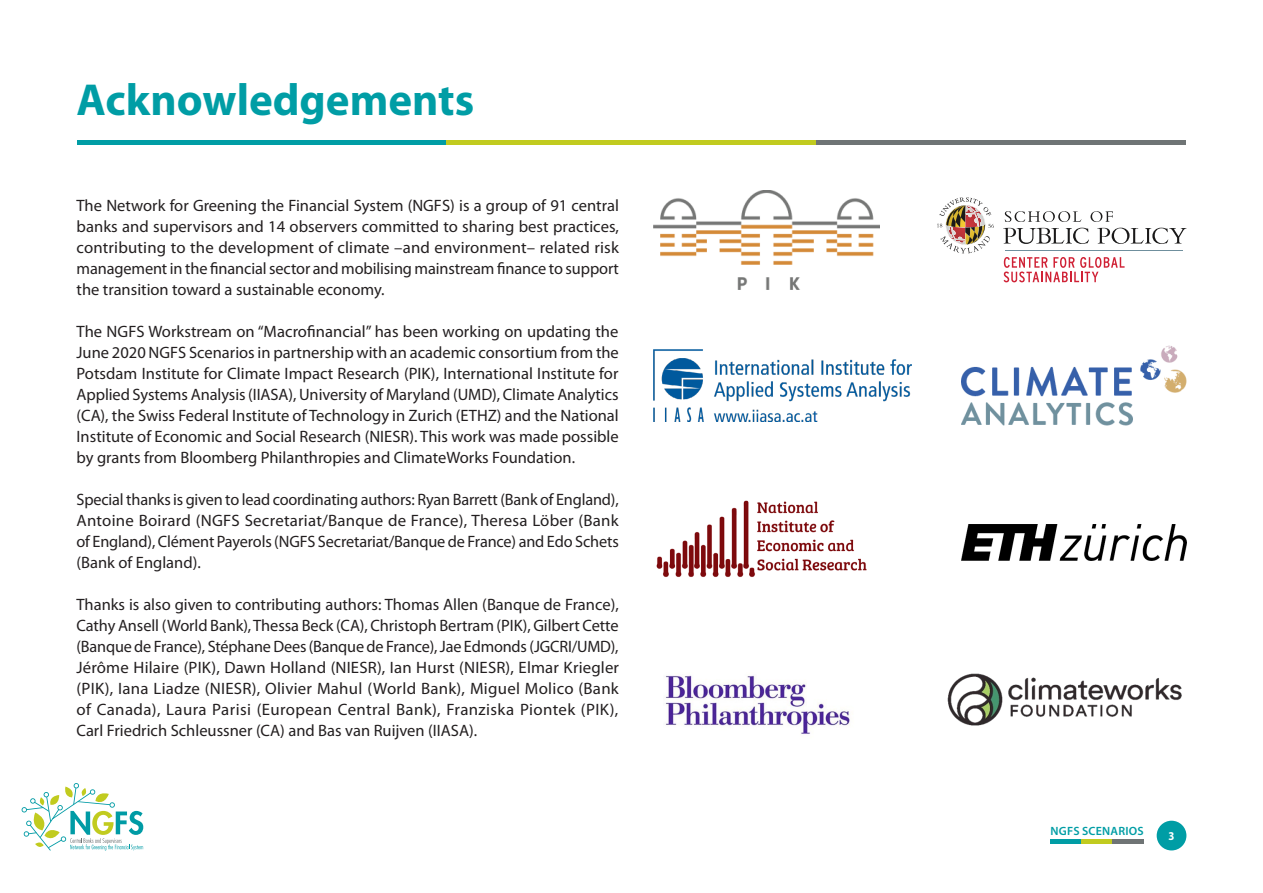
<style>
.page{position:relative;width:1263px;height:893px;background:#fff}
.page>*{position:absolute;margin:0;border:0;box-sizing:border-box;transform-origin:0 0}
.t1{font:700 45px "Myriad Pro";color:#009da5}
.t2{font:16.5px/21px "Myriad Pro";color:#231f20;text-align:justify}
.t3{font:600 12px "Myriad Pro";letter-spacing:.02em;color:#009da5}
.t4{font:700 12px "Myriad Pro";color:#fff;scale:.9 1}
</style>
<div class="page">
<hr style="left:1050px;top:840px;width:31px;height:4px;background:#009da5">
<hr style="left:1081px;top:840px;width:32px;height:4px;background:#c1cb1f">
<hr style="left:1113px;top:840px;width:31px;height:4px;background:#6f7475">
<div style="left:1157px;top:821px;width:29px;height:29px;background:#009da5;border-radius:50%"></div>
<svg style="left:21px;top:783px;width:122px;height:67px"></svg>
<div style="left:77px;top:140px;width:369px;height:5px;background:#009da5"></div>
<div style="left:446px;top:140px;width:370px;height:5px;background:#c1cb1f"></div>
<div style="left:816px;top:140px;width:370px;height:5px;background:#6f7475"></div>
<img style="left:654px;top:349px;width:257px;height:72px">
<img style="left:961px;top:345px;width:225px;height:80px">
<img style="left:961px;top:524px;width:225px;height:36px">
<img style="left:656px;top:500px;width:211px;height:77px">
<img style="left:947px;top:673px;width:235px;height:53px">
<img style="left:665px;top:675px;width:185px;height:59px">
<img style="left:654px;top:190px;width:225px;height:99px">
<svg style="left:937px;top:197px;width:57px;height:56px"></svg>
<svg style="left:1005px;top:211px;width:76px;height:11px"></svg>
<svg style="left:1090px;top:211px;width:23px;height:11px"></svg>
<svg style="left:1003px;top:228px;width:86px;height:16px"></svg>
<svg style="left:1097px;top:228px;width:89px;height:16px"></svg>
<hr style="left:1005px;top:251px;width:177px;height:1px;background:#6f8f9d">
<svg style="left:1003px;top:257px;width:121px;height:25px"></svg>
<h1 class="t1" style="left:77px;top:71px;width:399px">Acknowledgements</h1>
<p class="t2" style="left:77px;top:195px;width:544px">The Network for Greening the Financial System (NGFS) is a group of 91 central banks and supervisors and 14 observers committed to sharing best practices, contributing to the development of climate –and environment– related risk management in the financial sector and mobilising mainstream finance to support the transition toward a sustainable economy.</p>
<p class="t2" style="left:77px;top:321px;width:544px">The NGFS Workstream on “Macrofinancial” has been working on updating the June 2020 NGFS Scenarios in partnership with an academic consortium from the Potsdam Institute for Climate Impact Research (PIK), International Institute for Applied Systems Analysis (IIASA), University of Maryland (UMD), Climate Analytics (CA), the Swiss Federal Institute of Technology in Zurich (ETHZ) and the National Institute of Economic and Social Research (NIESR). This work was made possible by grants from Bloomberg Philanthropies and ClimateWorks Foundation.</p>
<p class="t2" style="left:77px;top:489px;width:544px">Special thanks is given to lead coordinating authors: Ryan Barrett (Bank of England), Antoine Boirard (NGFS Secretariat/Banque de France), Theresa Löber (Bank of England), Clément Payerols (NGFS Secretariat/Banque de France) and Edo Schets (Bank of England).</p>
<p class="t2" style="left:77px;top:594px;width:544px">Thanks is also given to contributing authors: Thomas Allen (Banque de France), Cathy Ansell (World Bank), Thessa Beck (CA), Christoph Bertram (PIK), Gilbert Cette (Banque de France), Stéphane Dees (Banque de France), Jae Edmonds (JGCRI/UMD), Jérôme Hilaire (PIK), Dawn Holland (NIESR), Ian Hurst (NIESR), Elmar Kriegler (PIK), Iana Liadze (NIESR), Olivier Mahul (World Bank), Miguel Molico (Bank of Canada), Laura Parisi (European Central Bank), Franziska Piontek (PIK), Carl Friedrich Schleussner (CA) and Bas van Ruijven (IIASA).</p>
<p class="t3" style="left:1050px;top:824px;width:95px">NGFS SCENARIOS</p>
<p class="t4" style="left:1168px;top:828px;width:8px">3</p>
</div>
